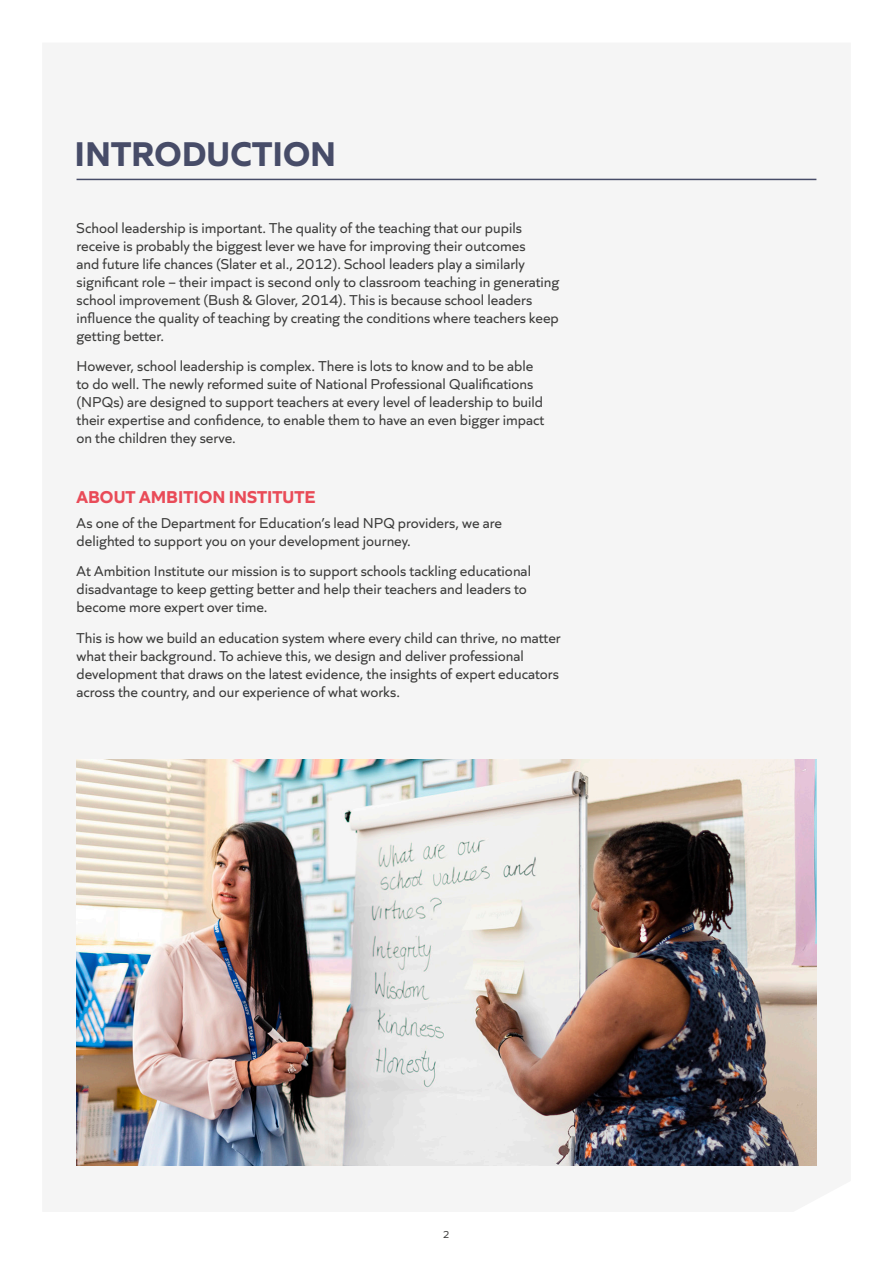
<style>
.page{position:relative;width:893px;height:1263px;background:#fff}
.page>*{position:absolute;margin:0;border:0;box-sizing:border-box;transform-origin:0 0}
.Section_heading{font:700 36px "Quiet Sans";color:#474c68}
.Sub-heading{font:700 18px "Quiet Sans";color:#e94b58}
.Copy{font:15px/18px "Quiet Sans";color:#3c3c3b}
.t1{font:10.5px "Quiet Sans";color:#3c3c3b}
</style>
<div class="page">
<hr style="left:77px;top:179px;width:739px;height:1px;background:#474c68">
<img style="left:77px;top:759px;width:739px;height:406px">
<p class="Section_heading" style="left:74px;top:126px;width:263px">INTRODUCTION</p>
<p class="Copy" style="left:77px;top:217px;width:484px">School leadership is important. The quality of the teaching that our pupils receive is probably the biggest lever we have for improving their outcomes<br>and future life chances (Slater et al., 2012). School leaders play a similarly significant role – their impact is second only to classroom teaching in generating school improvement (Bush &amp; Glover, 2014). This is because school leaders influence the quality of teaching by creating the conditions where teachers keep getting better.</p>
<p class="Copy" style="left:77px;top:356px;width:469px">However, school leadership is complex. There is lots to know and to be able to do well. The newly reformed suite of National Professional Qualifications (NPQs) are designed to support teachers at every level of leadership to build their expertise and confidence, to enable them to have an even bigger impact on the children they serve.</p>
<p class="Sub-heading" style="left:77px;top:483px;width:241px">ABOUT AMBITION INSTITUTE</p>
<p class="Copy" style="left:77px;top:512px;width:427px">As one of the Department for Education’s lead NPQ providers, we are delighted to support you on your development journey.</p>
<p class="Copy" style="left:77px;top:561px;width:456px">At Ambition Institute our mission is to support schools tackling educational disadvantage to keep getting better and help their teachers and leaders to become more expert over time.</p>
<p class="Copy" style="left:77px;top:628px;width:486px">This is how we build an education system where every child can thrive, no matter what their background. To achieve this, we design and deliver professional development that draws on the latest evidence, the insights of expert educators across the country, and our experience of what works.</p>
<p class="t1" style="left:443px;top:1226px;width:8px">2</p>
</div>
